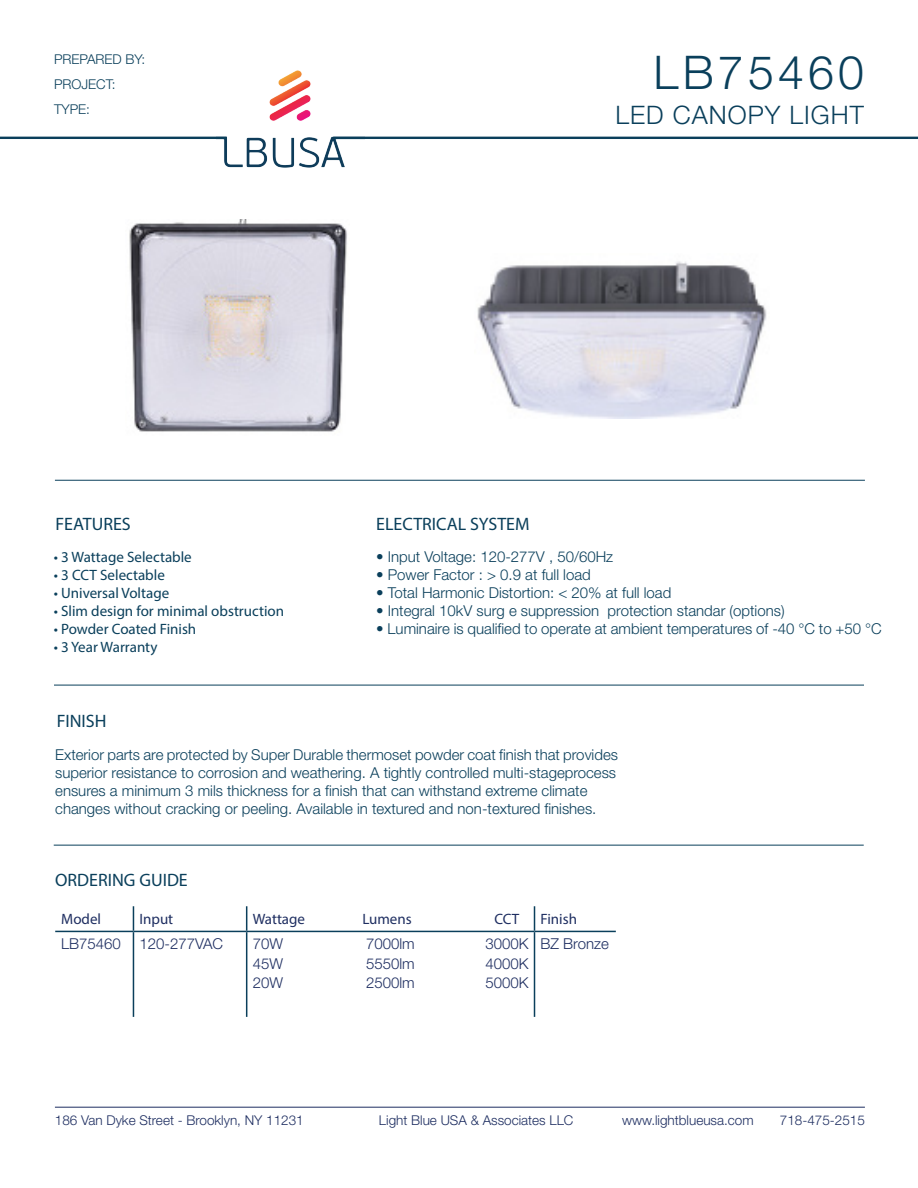
<style>
.page{position:relative;width:918px;height:1188px;background:#fff}
.page>*{position:absolute;margin:0;border:0;box-sizing:border-box;transform-origin:0 0}
.t1{font:300 46.5px "Helvetica Neue";letter-spacing:.09em;color:#0a3f5b}
.t2{font:300 25.5px "Helvetica Neue";letter-spacing:.04em;color:#0a3f5b}
.t3{font:18px "Myriad Pro";color:#0a3f5b}
.Chart_Left{font:300 15px/18px "Helvetica Neue";color:#0a3f5b;text-align:justify}
.Chart_Left-2{font:15px "Myriad Pro";color:#0a3f5b}
.t4{font:300 15px "Helvetica Neue";color:#1e2e61}
.t5{font:15px "Myriad Pro";color:#1e2e61}
.t6{font:300 13.5px "Helvetica Neue";color:#1e2e61}
.t7{font:300 13.5px "Helvetica Neue";color:#0a3f5b}
</style>
<div class="page">
<img style="left:217px;top:70px;width:148px;height:98px">
<hr style="left:333px;top:137px;width:585px;height:2px;background:#0a3f5b">
<hr style="left:0;top:137px;width:227px;height:2px;background:#0a3f5b">
<img style="left:477px;top:261px;width:290px;height:157px">
<img style="left:129px;top:219px;width:218px;height:213px">
<hr style="left:55px;top:480px;width:810px;height:1px;background:#0a3f5b">
<hr style="left:54px;top:685px;width:810px;height:1px;background:#0a3f5b">
<hr style="left:54px;top:845px;width:810px;height:1px;background:#0a3f5b">
<hr style="left:55px;top:1107px;width:810px;height:1px;background:#1e2e61">
<svg style="left:246px;top:906px;width:1px;height:25px"></svg>
<hr style="left:247px;top:931px;width:288px;height:1px;background:#0a3f5b">
<hr style="left:535px;top:931px;width:81px;height:1px;background:#0a3f5b">
<hr style="left:55px;top:931px;width:78px;height:1px;background:#0a3f5b">
<hr style="left:133px;top:931px;width:114px;height:1px;background:#0a3f5b">
<hr style="left:246px;top:932px;width:1px;height:85px;background:#0a3f5b">
<svg style="left:133px;top:906px;width:1px;height:25px"></svg>
<hr style="left:133px;top:932px;width:1px;height:85px;background:#0a3f5b">
<svg style="left:534px;top:906px;width:1px;height:25px"></svg>
<hr style="left:534px;top:932px;width:1px;height:85px;background:#0a3f5b">
<p class="t7" style="left:54px;top:51px;width:93px">PREPARED BY:</p>
<p class="t7" style="left:54px;top:76px;width:63px">PROJECT:</p>
<p class="t7" style="left:54px;top:101px;width:38px">TYPE:</p>
<p class="t1" style="left:654px;top:44px;width:212px">LB75460</p>
<p class="t2" style="left:615px;top:99px;width:250px">LED CANOPY LIGHT</p>
<p class="t3" style="left:56px;top:513px;width:77px">FEATURES</p>
<p class="t3" style="left:376px;top:513px;width:155px">ELECTRICAL SYSTEM</p>
<p class="Chart_Left-2" style="left:54px;top:548px;width:140px">• 3 Wattage Selectable</p>
<p class="Chart_Left-2" style="left:54px;top:566px;width:113px">• 3 CCT Selectable</p>
<p class="Chart_Left-2" style="left:54px;top:584px;width:117px">• Universal Voltage</p>
<p class="Chart_Left-2" style="left:54px;top:602px;width:232px">• Slim design for minimal obstruction</p>
<p class="Chart_Left-2" style="left:54px;top:620px;width:144px">• Powder Coated Finish</p>
<p class="Chart_Left-2" style="left:54px;top:638px;width:105px">• 3 Year Warranty</p>
<p class="t3" style="left:57px;top:710px;width:51px">FINISH</p>
<p class="Chart_Left" style="left:376px;top:547px;width:239px">• Input Voltage: 120-277V , 50/60Hz</p>
<p class="Chart_Left" style="left:376px;top:565px;width:216px">• Power Factor : &gt; 0.9 at full load</p>
<p class="Chart_Left" style="left:376px;top:583px;width:297px">• Total Harmonic Distortion: &lt; 20% at full load</p>
<p class="Chart_Left" style="left:376px;top:601px;width:410px">• Integral 10kV surg e suppression protection standar (options)</p>
<p class="Chart_Left" style="left:376px;top:619px;width:507px">• Luminaire is qualified to operate at ambient temperatures of -40 °C to +50 °C</p>
<p class="Chart_Left" style="left:55px;top:745px;width:564px">Exterior parts are protected by Super Durable thermoset powder coat finish that provides superior resistance to corrosion and weathering. A tightly controlled multi-stageprocess ensures a minimum 3 mils thickness for a finish that can withstand extreme climate</p>
<p class="Chart_Left" style="left:55px;top:799px;width:543px">changes without cracking or peeling. Available in textured and non-textured finishes.</p>
<p class="t3" style="left:55px;top:869px;width:134px">ORDERING GUIDE</p>
<p class="t5" style="left:61px;top:909px;width:41px">Model</p>
<p class="t5" style="left:139px;top:909px;width:35px">Input</p>
<p class="t5" style="left:253px;top:909px;width:54px">Wattage</p>
<p class="t5" style="left:362px;top:909px;width:51px">Lumens</p>
<p class="t5" style="left:494px;top:909px;width:26px">CCT</p>
<p class="t5" style="left:541px;top:909px;width:38px">Finish</p>
<p class="t4" style="left:61px;top:934px;width:61px">LB75460</p>
<p class="t4" style="left:139px;top:934px;width:85px">120-277VAC</p>
<p class="t4" style="left:253px;top:935px;width:32px">70W</p>
<p class="t4" style="left:366px;top:935px;width:50px">7000lm</p>
<p class="t4" style="left:485px;top:935px;width:45px">3000K</p>
<p class="t4" style="left:253px;top:954px;width:32px">45W</p>
<p class="t4" style="left:366px;top:954px;width:50px">5550lm</p>
<p class="t4" style="left:485px;top:954px;width:45px">4000K</p>
<p class="t4" style="left:253px;top:974px;width:32px">20W</p>
<p class="t4" style="left:366px;top:974px;width:50px">2500lm</p>
<p class="t4" style="left:485px;top:974px;width:45px">5000K</p>
<p class="t4" style="left:541px;top:934px;width:70px">BZ Bronze</p>
<p class="t6" style="left:55px;top:1112px;width:250px">186 Van Dyke Street - Brooklyn, NY 11231</p>
<p class="t6" style="left:379px;top:1112px;width:196px">Light Blue USA &amp; Associates LLC</p>
<p class="t6" style="left:622px;top:1112px;width:133px">www.lightblueusa.com</p>
<p class="t6" style="left:780px;top:1112px;width:87px">718-475-2515</p>
</div>
